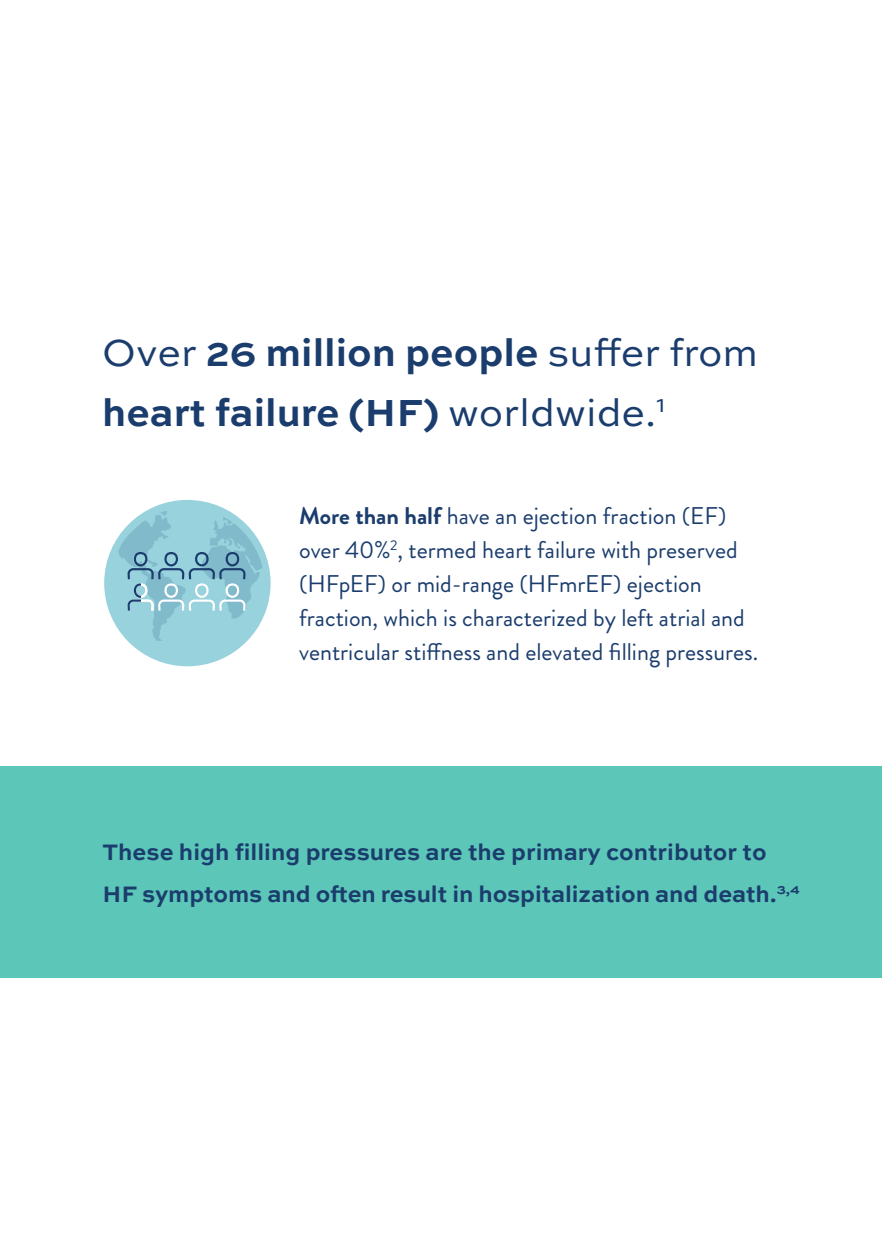
<style>
.page{position:relative;width:882px;height:1260px;background:#fff}
.page>*{position:absolute;margin:0;border:0;box-sizing:border-box;transform-origin:0 0}
.t1{font:700 39.73px/59.7px "Sweet Sans Pro";color:#1b3d6d}
.t2{font:24.15px/34.1px "Brandon Grotesque";color:#1b3d6d}
.t3{font:700 23.62px/41.6px "Sweet Sans Pro";letter-spacing:-.005em;color:#1b3d6d}
.s1{font-weight:400}
.s2{font-weight:700}
</style>
<div class="page">
<div style="left:0;top:766px;width:882px;height:212px;background:#5cc7b8"></div>
<svg style="left:103px;top:498px;width:169px;height:170px;background:#a5d8e1"></svg>
<svg style="left:119px;top:511px;width:143px;height:130px;background:#94c8d6"></svg>
<h1 class="t1" style="left:102px;top:320px;width:657px"><span class="s1">Over</span> 26 million people <span class="s1">suffer from </span>heart failure (HF) <span class="s1">worldwide.</span><sup>1</sup></h1>
<p class="t2" style="left:299px;top:499px;width:461px"><span class="s2">More than half</span> have an ejection fraction (EF) over 40%<sup>2</sup>, termed heart failure with preserved (HFpEF) or mid-range (HFmrEF) ejection fraction, which is characterized by left atrial and ventricular stiffness and elevated filling pressures.</p>
<p class="t3" style="left:103px;top:830px;width:699px">These high filling pressures are the primary contributor to<br>HF symptoms and often result in hospitalization and death.<sup>3,4</sup></p>
</div>
